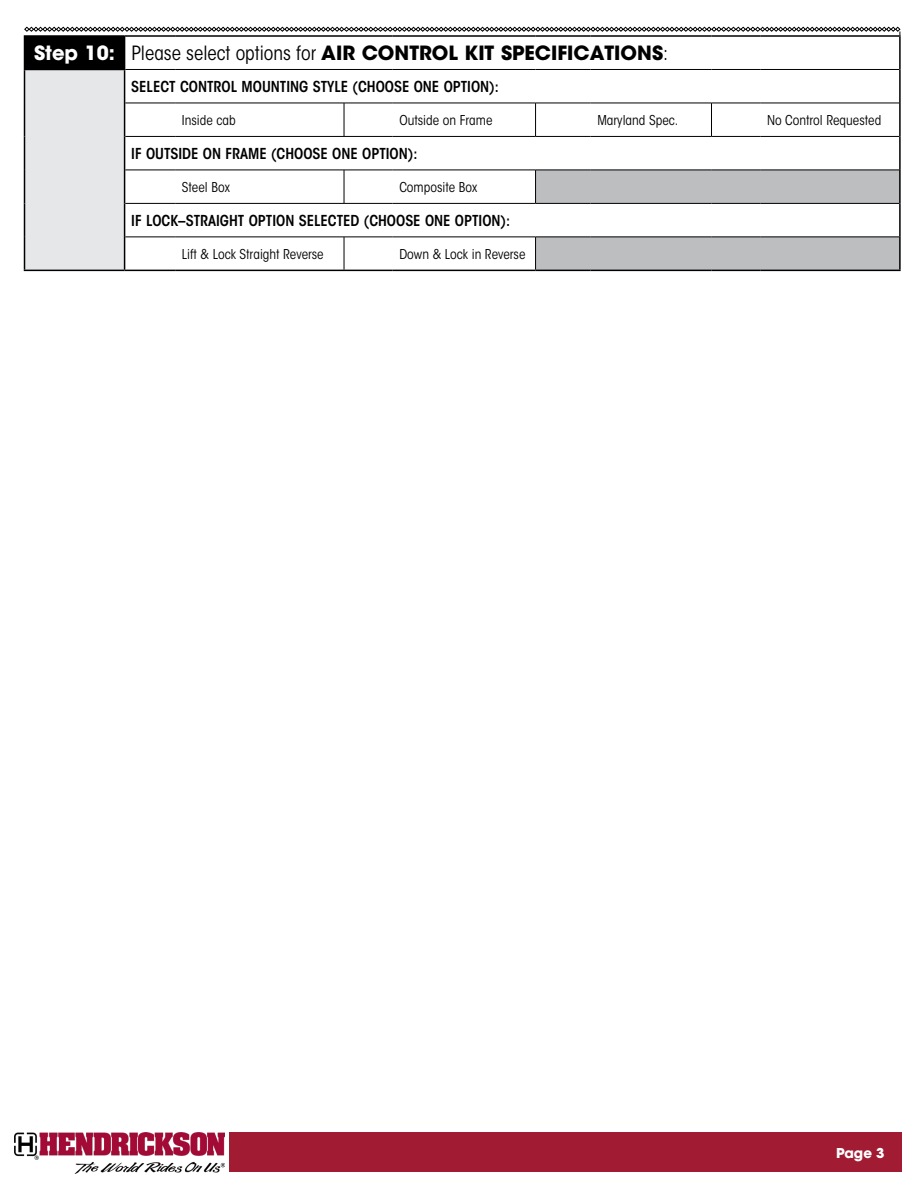
<style>
.page{position:relative;width:918px;height:1188px;background:#fff}
.page>*{position:absolute;margin:0;border:0;box-sizing:border-box;transform-origin:0 0}
.t1{font:700 19.5px "ITC Avant Garde Std";color:#000}
.t2{font:600 condensed 15px "ITC Avant Garde Std";color:#000}
.t3{font:condensed 13.5px "ITC Avant Garde Std";color:#000}
.t4{font:700 13.5px "ITC Avant Garde Std";color:#fff}
.s1{color:#fff}
.s2{font-weight:400;font-stretch:condensed}
</style>
<div class="page">
<div style="left:230px;top:1133px;width:672px;height:39px;background:#a11c32"></div>
<img style="left:14px;top:1133px;width:211px;height:41px">
<div style="left:25px;top:36px;width:100px;height:33px;background:#000"></div>
<div style="left:25px;top:70px;width:99px;height:200px;background:#e6e7e8"></div>
<svg style="left:536px;top:171px;width:363px;height:99px"></svg>
<hr style="left:24px;top:35px;width:101px;height:2px;background:#000">
<hr style="left:24px;top:37px;width:1px;height:32px;background:#000">
<hr style="left:125px;top:35px;width:50px;height:2px;background:#000">
<hr style="left:175px;top:35px;width:169px;height:2px;background:#000">
<hr style="left:344px;top:35px;width:49px;height:2px;background:#000">
<hr style="left:393px;top:35px;width:143px;height:2px;background:#000">
<hr style="left:536px;top:35px;width:55px;height:2px;background:#000">
<hr style="left:591px;top:35px;width:121px;height:2px;background:#000">
<hr style="left:712px;top:35px;width:48px;height:2px;background:#000">
<hr style="left:760px;top:35px;width:141px;height:2px;background:#000">
<hr style="left:24px;top:69px;width:101px;height:1px;background:#000">
<hr style="left:24px;top:70px;width:1px;height:33px;background:#000">
<hr style="left:124px;top:70px;width:1px;height:33px;background:#000">
<hr style="left:24px;top:103px;width:1px;height:33px;background:#000">
<hr style="left:124px;top:103px;width:1px;height:33px;background:#000">
<hr style="left:24px;top:136px;width:1px;height:34px;background:#000">
<hr style="left:124px;top:136px;width:1px;height:34px;background:#000">
<hr style="left:24px;top:170px;width:1px;height:33px;background:#000">
<hr style="left:124px;top:170px;width:1px;height:33px;background:#000">
<hr style="left:24px;top:203px;width:1px;height:34px;background:#000">
<hr style="left:124px;top:203px;width:1px;height:34px;background:#000">
<hr style="left:24px;top:237px;width:1px;height:33px;background:#000">
<hr style="left:24px;top:270px;width:101px;height:1px;background:#000">
<hr style="left:125px;top:69px;width:50px;height:1px;background:#000">
<hr style="left:175px;top:69px;width:169px;height:1px;background:#000">
<hr style="left:344px;top:69px;width:49px;height:1px;background:#000">
<hr style="left:393px;top:69px;width:143px;height:1px;background:#000">
<hr style="left:536px;top:69px;width:55px;height:1px;background:#000">
<hr style="left:591px;top:69px;width:121px;height:1px;background:#000">
<hr style="left:712px;top:69px;width:48px;height:1px;background:#000">
<hr style="left:760px;top:69px;width:139px;height:1px;background:#000">
<hr style="left:125px;top:103px;width:50px;height:1px;background:#000">
<hr style="left:175px;top:103px;width:169px;height:1px;background:#000">
<hr style="left:344px;top:103px;width:49px;height:1px;background:#000">
<hr style="left:344px;top:103px;width:1px;height:33px;background:#000">
<hr style="left:393px;top:103px;width:143px;height:1px;background:#000">
<hr style="left:536px;top:103px;width:55px;height:1px;background:#000">
<hr style="left:535px;top:103px;width:1px;height:33px;background:#000">
<hr style="left:591px;top:103px;width:121px;height:1px;background:#000">
<hr style="left:712px;top:103px;width:48px;height:1px;background:#000">
<hr style="left:711px;top:103px;width:1px;height:33px;background:#000">
<hr style="left:760px;top:103px;width:139px;height:1px;background:#000">
<hr style="left:125px;top:136px;width:50px;height:1px;background:#000">
<hr style="left:175px;top:136px;width:169px;height:1px;background:#000">
<hr style="left:344px;top:136px;width:49px;height:1px;background:#000">
<hr style="left:393px;top:136px;width:143px;height:1px;background:#000">
<hr style="left:536px;top:136px;width:55px;height:1px;background:#000">
<hr style="left:591px;top:136px;width:121px;height:1px;background:#000">
<hr style="left:712px;top:136px;width:48px;height:1px;background:#000">
<hr style="left:760px;top:136px;width:139px;height:1px;background:#000">
<hr style="left:125px;top:170px;width:50px;height:1px;background:#000">
<hr style="left:175px;top:170px;width:169px;height:1px;background:#000">
<hr style="left:344px;top:170px;width:49px;height:1px;background:#000">
<hr style="left:344px;top:170px;width:1px;height:33px;background:#000">
<hr style="left:393px;top:170px;width:143px;height:1px;background:#000">
<hr style="left:536px;top:170px;width:55px;height:1px;background:#000">
<hr style="left:535px;top:170px;width:1px;height:33px;background:#000">
<hr style="left:591px;top:170px;width:121px;height:1px;background:#000">
<hr style="left:712px;top:170px;width:48px;height:1px;background:#000">
<hr style="left:760px;top:170px;width:139px;height:1px;background:#000">
<hr style="left:125px;top:203px;width:50px;height:1px;background:#000">
<hr style="left:175px;top:203px;width:169px;height:1px;background:#000">
<hr style="left:344px;top:203px;width:49px;height:1px;background:#000">
<hr style="left:393px;top:203px;width:143px;height:1px;background:#000">
<hr style="left:536px;top:203px;width:55px;height:1px;background:#000">
<hr style="left:591px;top:203px;width:121px;height:1px;background:#000">
<hr style="left:712px;top:203px;width:48px;height:1px;background:#000">
<hr style="left:760px;top:203px;width:139px;height:1px;background:#000">
<hr style="left:536px;top:237px;width:55px;height:1px;background:#000">
<hr style="left:591px;top:237px;width:121px;height:1px;background:#000">
<hr style="left:712px;top:237px;width:48px;height:1px;background:#000">
<hr style="left:760px;top:237px;width:139px;height:1px;background:#000">
<hr style="left:536px;top:270px;width:55px;height:1px;background:#000">
<hr style="left:591px;top:270px;width:121px;height:1px;background:#000">
<hr style="left:712px;top:270px;width:48px;height:1px;background:#000">
<hr style="left:760px;top:270px;width:141px;height:1px;background:#000">
<hr style="left:899px;top:37px;width:2px;height:32px;background:#000">
<hr style="left:899px;top:69px;width:2px;height:34px;background:#000">
<hr style="left:899px;top:103px;width:2px;height:33px;background:#000">
<hr style="left:899px;top:136px;width:2px;height:34px;background:#000">
<hr style="left:899px;top:170px;width:2px;height:33px;background:#000">
<hr style="left:899px;top:203px;width:2px;height:34px;background:#000">
<hr style="left:899px;top:237px;width:2px;height:33px;background:#000">
<hr style="left:125px;top:237px;width:50px;height:1px;background:#000">
<hr style="left:175px;top:237px;width:169px;height:1px;background:#000">
<hr style="left:344px;top:237px;width:49px;height:1px;background:#000">
<hr style="left:393px;top:237px;width:143px;height:1px;background:#000">
<hr style="left:535px;top:237px;width:1px;height:33px;background:#000">
<hr style="left:344px;top:237px;width:1px;height:33px;background:#000">
<hr style="left:124px;top:237px;width:1px;height:33px;background:#000">
<hr style="left:125px;top:270px;width:50px;height:1px;background:#000">
<hr style="left:175px;top:270px;width:169px;height:1px;background:#000">
<hr style="left:344px;top:270px;width:49px;height:1px;background:#000">
<hr style="left:393px;top:270px;width:143px;height:1px;background:#000">
<svg style="left:24px;top:27px;width:877px;height:8px"></svg>
<h1 class="t1" style="left:34px;top:40px;width:636px"><span class="s1">Step 10:</span> <span class="s2">Please select options for</span> AIR CONTROL KIT SPECIFICATIONS<span class="s2">:</span></h1>
<p class="t2" style="left:131px;top:77px;width:369px">SELECT CONTROL MOUNTING STYLE (CHOOSE ONE OPTION):</p>
<p class="t3" style="left:182px;top:112px;width:55px">Inside cab</p>
<p class="t3" style="left:399px;top:112px;width:95px">Outside on Frame</p>
<p class="t3" style="left:597px;top:112px;width:82px">Maryland Spec.</p>
<p class="t3" style="left:767px;top:112px;width:116px">No Control Requested</p>
<p class="t2" style="left:131px;top:144px;width:288px">IF OUTSIDE ON FRAME (CHOOSE ONE OPTION):</p>
<p class="t3" style="left:182px;top:179px;width:49px">Steel Box</p>
<p class="t3" style="left:399px;top:179px;width:79px">Composite Box</p>
<p class="t2" style="left:131px;top:211px;width:380px">IF LOCK–STRAIGHT OPTION SELECTED (CHOOSE ONE OPTION):</p>
<p class="t3" style="left:182px;top:246px;width:143px">Lift &amp; Lock Straight Reverse</p>
<p class="t3" style="left:399px;top:246px;width:128px">Down &amp; Lock in Reverse</p>
<p class="t4" style="left:836px;top:1144px;width:50px">Page 3</p>
</div>
